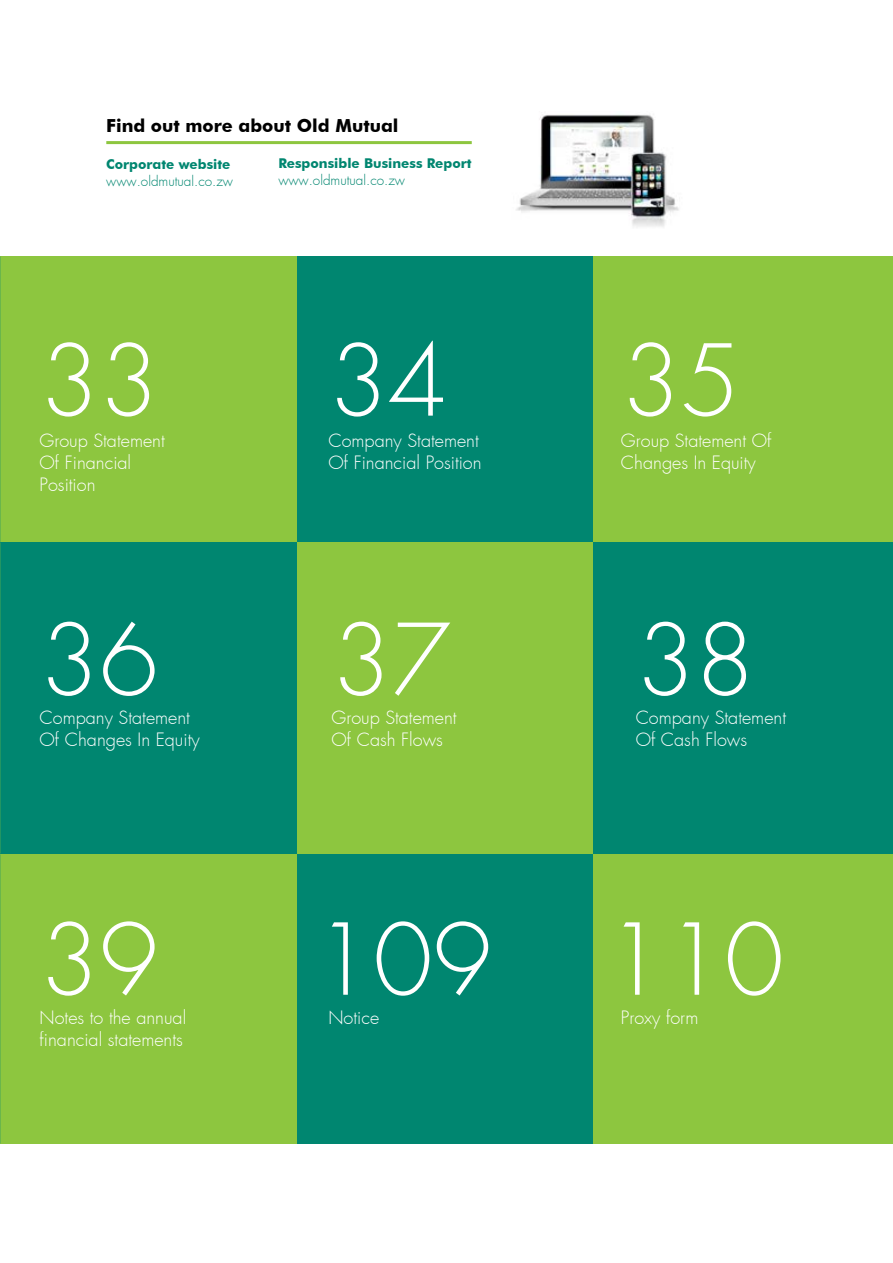
<style>
.page{position:relative;width:893px;height:1263px;background:#fff}
.page>*{position:absolute;margin:0;border:0;box-sizing:border-box;transform-origin:0 0}
.t1{font:300 96px "Futura";color:#fff}
.t2{font:300 18px/21.6px "Futura";color:#fff}
.t3{font:700 18px "Futura BT";color:#000}
.t4{font:700 13.5px "Futura BT";color:#008670}
.t5{font:300 13.5px "Futura";color:#008670}
</style>
<div class="page">
<div style="left:0;top:257px;width:297px;height:289px;background:#8dc63f"></div>
<div style="left:0;top:543px;width:297px;height:311px;background:#008670"></div>
<div style="left:297px;top:257px;width:297px;height:289px;background:#008670"></div>
<div style="left:297px;top:543px;width:297px;height:311px;background:#8dc63f"></div>
<div style="left:593px;top:257px;width:300px;height:289px;background:#8dc63f"></div>
<div style="left:593px;top:543px;width:300px;height:311px;background:#008670"></div>
<div style="left:0;top:854px;width:297px;height:289px;background:#8dc63f"></div>
<div style="left:297px;top:854px;width:297px;height:289px;background:#008670"></div>
<div style="left:593px;top:854px;width:300px;height:289px;background:#8dc63f"></div>
<img style="left:516px;top:114px;width:163px;height:113px">
<hr style="left:106px;top:141px;width:366px;height:3px;background:#8dc63f">
<p class="t3" style="left:106px;top:114px;width:294px">Find out more about Old Mutual</p>
<p class="t4" style="left:106px;top:156px;width:126px">Corporate website</p>
<p class="t5" style="left:106px;top:172px;width:128px">www.oldmutual.co.zw</p>
<p class="t4" style="left:278px;top:155px;width:195px">Responsible Business Report</p>
<p class="t5" style="left:278px;top:171px;width:128px">www.oldmutual.co.zw</p>
<h1 class="t1" style="left:40px;top:319px;width:121px">33</h1>
<p class="t2" style="left:40px;top:430px;width:127px">Group Statement<br>Of Financial<br>Position</p>
<h1 class="t1" style="left:328px;top:319px;width:121px">34</h1>
<p class="t2" style="left:328px;top:430px;width:155px">Company Statement<br>Of Financial Position</p>
<h1 class="t1" style="left:621px;top:319px;width:121px">35</h1>
<p class="t2" style="left:621px;top:430px;width:152px">Group Statement Of<br>Changes In Equity</p>
<h1 class="t1" style="left:40px;top:598px;width:121px">36</h1>
<p class="t2" style="left:40px;top:707px;width:152px">Company Statement</p>
<p class="t2" style="left:40px;top:729px;width:162px">Of Changes In Equity</p>
<h1 class="t1" style="left:40px;top:898px;width:121px">39</h1>
<p class="t2" style="left:40px;top:1007px;width:148px">Notes to the annual</p>
<p class="t2" style="left:40px;top:1028px;width:145px">financial statements</p>
<h1 class="t1" style="left:332px;top:598px;width:121px">37</h1>
<h1 class="t1" style="left:636px;top:598px;width:121px">38</h1>
<p class="t2" style="left:331px;top:707px;width:127px">Group Statement<br>Of Cash Flows</p>
<p class="t2" style="left:636px;top:707px;width:152px">Company Statement<br>Of Cash Flows</p>
<h1 class="t1" style="left:314px;top:898px;width:472px">109 110</h1>
<p class="t2" style="left:328px;top:1007px;width:52px">Notice</p>
<p class="t2" style="left:621px;top:1007px;width:79px">Proxy form</p>
</div>
